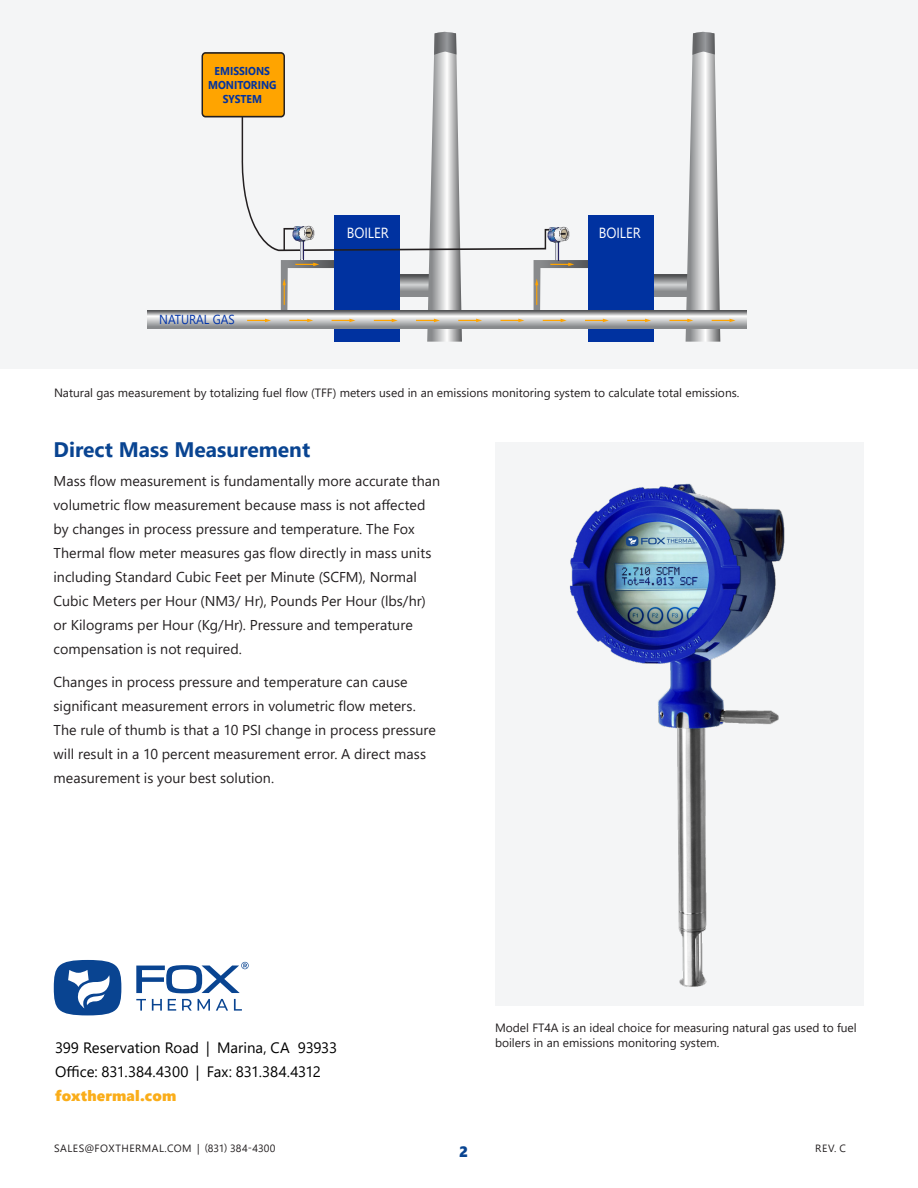
<style>
.page{position:relative;width:918px;height:1188px;background:#fff}
.page>*{position:absolute;margin:0;border:0;box-sizing:border-box;transform-origin:0 0}
.intro{font:700 21px "Segoe UI";color:#094491}
.address{font:15px "Segoe UI";color:#000}
.address-2{font:15px "Segoe UI Black";letter-spacing:.01em;color:#faad19}
.t1{font:15px "Segoe UI Black";color:#094491}
.t2{font:14.7px "Segoe UI";color:#fff;scale:.91 1}
.body_txt{font:14.25px/24px "Segoe UI";letter-spacing:.005em;color:#231f20}
.t3{font:13.05px "Segoe UI";color:#0032a8;scale:.91 1}
.t4{font:12px/15px "Segoe UI";color:#231f20}
.t5{font:700 11.4px/13.6px "Segoe UI";color:#0032a0;text-align:center;scale:.91 1}
.t6{font:10.5px "Segoe UI";letter-spacing:.045em;color:#231f20}
</style>
<div class="page">
<div style="left:54px;top:960px;width:67px;height:55px;background:#094491;border-radius:50%"></div>
<svg style="left:68px;top:970px;width:42px;height:38px"></svg>
<svg style="left:136px;top:999px;width:10px;height:12px"></svg>
<svg style="left:152px;top:999px;width:10px;height:12px"></svg>
<svg style="left:168px;top:999px;width:8px;height:12px"></svg>
<svg style="left:182px;top:999px;width:10px;height:12px"></svg>
<svg style="left:198px;top:999px;width:12px;height:12px"></svg>
<svg style="left:216px;top:999px;width:12px;height:12px"></svg>
<svg style="left:234px;top:999px;width:8px;height:12px"></svg>
<svg style="left:136px;top:962px;width:113px;height:31px"></svg>
<div style="left:0;top:0;width:918px;height:369px;background:#f4f5f6"></div>
<svg style="left:654px;top:275px;width:15px;height:21px"></svg>
<div style="left:589px;top:216px;width:65px;height:126px;background:#0032a0"></div>
<svg style="left:147px;top:310px;width:599px;height:19px;background:#aeb0b1"></svg>
<div style="left:202px;top:53px;width:82px;height:64px;background:#ffa400;border-radius:3px"></div>
<div style="left:202px;top:52px;width:83px;height:65px;border:2px solid #231f20;border-radius:3px"></div>
<svg style="left:241px;top:32px;width:368px;height:310px"></svg>
<svg style="left:627px;top:319px;width:24px;height:3px"></svg>
<svg style="left:669px;top:32px;width:67px;height:310px"></svg>
<div style="left:495px;top:442px;width:369px;height:563px;background:#f4f5f6"></div>
<img style="left:570px;top:483px;width:215px;height:504px">
<p class="t5" style="left:208px;top:64px;width:77px">EMISSIONS<br>MONITORING<br>SYSTEM</p>
<p class="t3" style="left:159px;top:307px;width:85px">NATURAL GAS</p>
<p class="t2" style="left:347px;top:219px;width:48px">BOILER</p>
<p class="t2" style="left:599px;top:219px;width:48px">BOILER</p>
<p class="t4" style="left:54px;top:384px;width:687px">Natural gas measurement by totalizing fuel flow (TFF) meters used in an emissions monitoring system to calculate total emissions.</p>
<p class="intro" style="left:54px;top:430px;width:258px">Direct Mass Measurement</p>
<p class="body_txt" style="left:54px;top:467px;width:388px">Mass flow measurement is fundamentally more accurate than volumetric flow measurement because mass is not affected by changes in process pressure and temperature. The Fox Thermal flow meter measures gas flow directly in mass units including Standard Cubic Feet per Minute (SCFM), Normal Cubic Meters per Hour (NM3/ Hr), Pounds Per Hour (lbs/hr) or Kilograms per Hour (Kg/Hr). Pressure and temperature compensation is not required.</p>
<p class="body_txt" style="left:54px;top:668px;width:384px">Changes in process pressure and temperature can cause significant measurement errors in volumetric flow meters.<br>The rule of thumb is that a 10 PSI change in process pressure will result in a 10 percent measurement error. A direct mass measurement is your best solution.</p>
<p class="address" style="left:55px;top:1034px;width:284px">399 Reservation Road | Marina, CA 93933</p>
<p class="address" style="left:55px;top:1058px;width:267px">Office: 831.384.4300 | Fax: 831.384.4312</p>
<p class="address-2" style="left:55px;top:1085px;width:123px">foxthermal.com</p>
<p class="t4" style="left:495px;top:1019px;width:363px">Model FT4A is an ideal choice for measuring natural gas used to fuel boilers in an emissions monitoring system.</p>
<p class="t6" style="left:54px;top:1138px;width:223px">SALES@FOXTHERMAL.COM | (831) 384-4300</p>
<p class="t6" style="left:815px;top:1138px;width:32px">REV. C</p>
<p class="t1" style="left:459px;top:1141px;width:10px">2</p>
</div>
